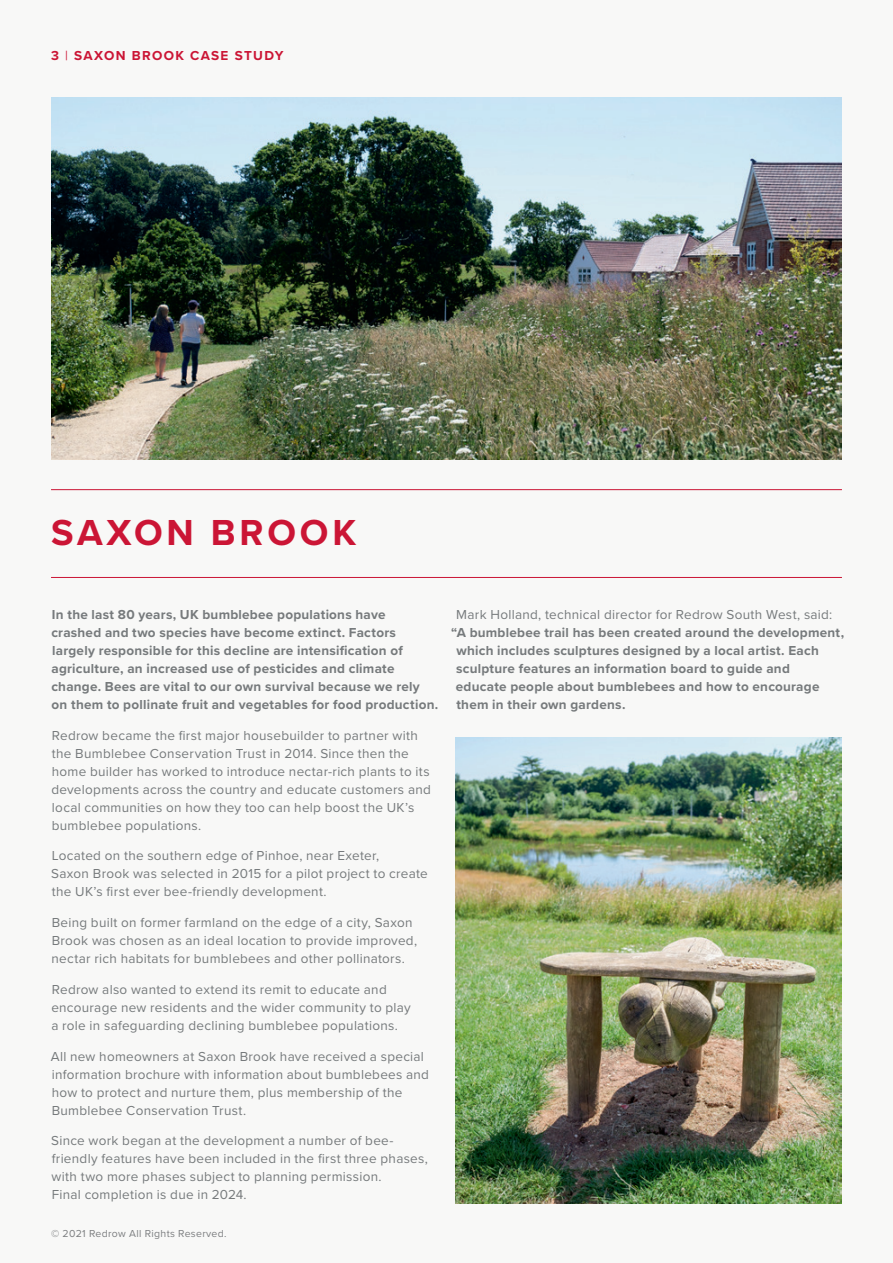
<style>
.page{position:relative;width:893px;height:1263px;background:#f8f8f7}
.page>*{position:absolute;margin:0;border:0;box-sizing:border-box;transform-origin:0 0}
.t1{font:700 37.5px "Proxima Nova";letter-spacing:.1em;color:#cb1535}
.t2{font:13.5px/18px "Proxima Nova";letter-spacing:.02em;color:#767a7c}
.t3{font:700 13.5px/18px "Proxima Nova";letter-spacing:.02em;color:#767a7c}
.t4{font:700 13.5px "Proxima Nova";letter-spacing:.1em;color:#cb1535}
.t5{font:10.5px "Proxima Nova";letter-spacing:.03em;color:#7c7e80}
.s1{font-weight:400}
</style>
<div class="page">
<img style="left:51px;top:98px;width:791px;height:361px">
<hr style="left:51px;top:577px;width:791px;height:1px;background:#cb1535">
<hr style="left:51px;top:489px;width:791px;height:1px;background:#cb1535">
<img style="left:455px;top:738px;width:387px;height:465px">
<p class="t4" style="left:51px;top:45px;width:234px">3 <span class="s1">|</span> SAXON BROOK CASE STUDY</p>
<h1 class="t1" style="left:51px;top:505px;width:307px">SAXON BROOK</h1>
<p class="t3" style="left:51px;top:605px;width:388px">In the last 80 years, UK bumblebee populations have<br>crashed and two species have become extinct. Factors largely responsible for this decline are intensification of agriculture, an increased use of pesticides and climate change. Bees are vital to our own survival because we rely on them to pollinate fruit and vegetables for food production.</p>
<p class="t2" style="left:51px;top:725px;width:381px">Redrow became the first major housebuilder to partner with the Bumblebee Conservation Trust in 2014. Since then the home builder has worked to introduce nectar-rich plants to its developments across the country and educate customers and local communities on how they too can help boost the UK’s bumblebee populations.</p>
<p class="t2" style="left:51px;top:846px;width:378px">Located on the southern edge of Pinhoe, near Exeter,<br>Saxon Brook was selected in 2015 for a pilot project to create the UK’s first ever bee-friendly development.</p>
<p class="t2" style="left:52px;top:913px;width:367px">Being built on former farmland on the edge of a city, Saxon<br>Brook was chosen as an ideal location to provide improved, nectar rich habitats for bumblebees and other pollinators.</p>
<p class="t2" style="left:51px;top:980px;width:361px">Redrow also wanted to extend its remit to educate and encourage new residents and the wider community to play a role in safeguarding declining bumblebee populations.</p>
<p class="t2" style="left:51px;top:1046px;width:380px">All new homeowners at Saxon Brook have received a special information brochure with information about bumblebees and how to protect and nurture them, plus membership of the Bumblebee Conservation Trust.</p>
<p class="t2" style="left:51px;top:1131px;width:378px">Since work began at the development a number of bee&shy;friendly features have been included in the first three phases, with two more phases subject to planning permission.<br>Final completion is due in 2024.</p>
<p class="t5" style="left:51px;top:1226px;width:177px">© 2021 Redrow All Rights Reserved.</p>
<p class="t2" style="left:456px;top:604px;width:378px">Mark Holland, technical director for Redrow South West, said:</p>
<p class="t3" style="left:456px;top:623px;width:390px;text-indent:-5px">“A bumblebee trail has been created around the development, which includes sculptures designed by a local artist. Each sculpture features an information board to guide and<br>educate people about bumblebees and how to encourage them in their own gardens.</p>
</div>
